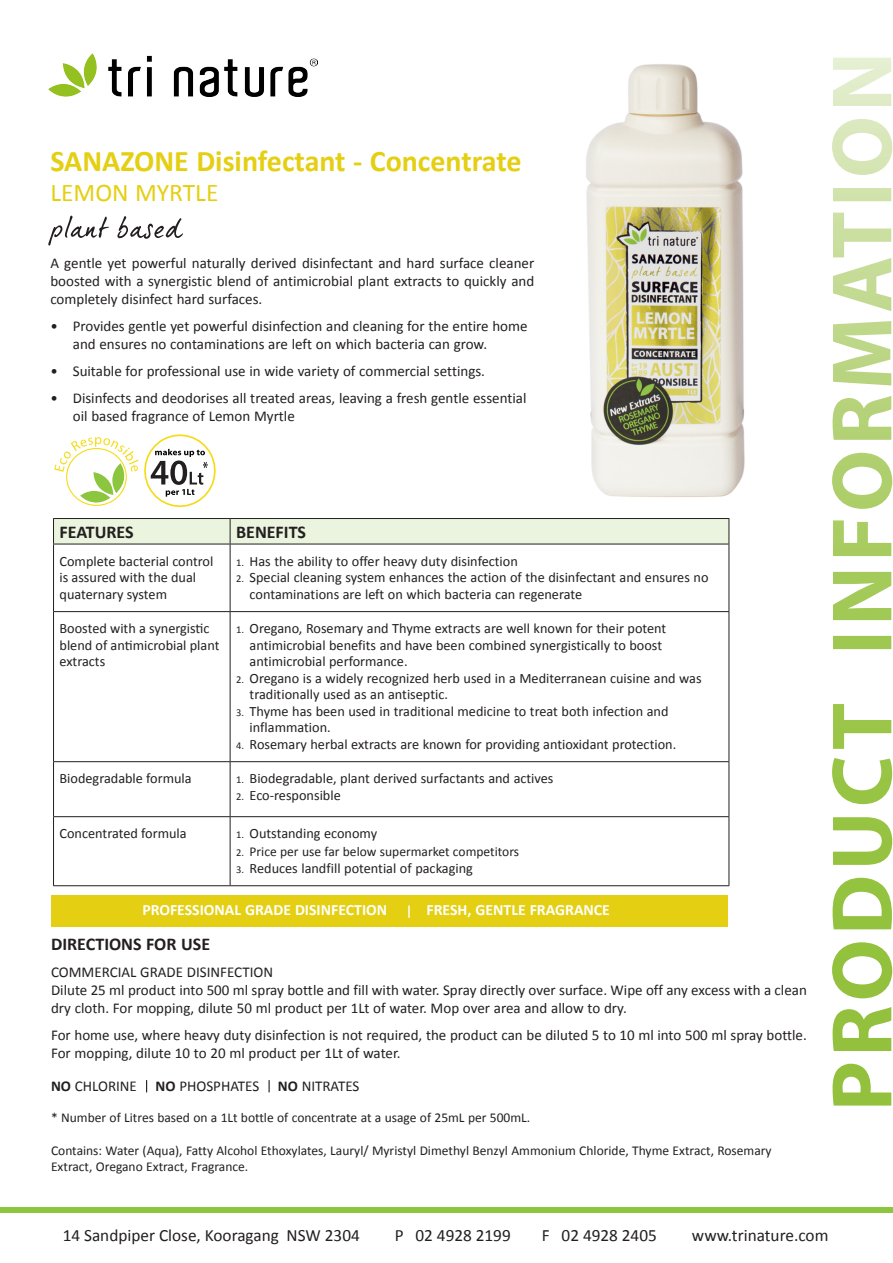
<style>
.page{position:relative;width:893px;height:1263px;background:#fff}
.page>*{position:absolute;margin:0;border:0;box-sizing:border-box;transform-origin:0 0}
.t1{font:700 30px "Calibri";color:#e4cf12}
.t2{font:25.5px "Calibri";color:#e4cf12}
.Paragraph_Style_19{font:700 18px "Calibri";color:#231f20}
.t3{font:17.25px "Calibri";color:#231f20}
.t4{font:700 15.75px "Calibri";color:#fff}
.t5{font:15px/18px "Calibri";color:#231f20}
.t6{font:14.25px/16.5px "Calibri";color:#231f20}
.t7{font:13.5px/16.2px "Calibri";color:#231f20}
.s1{font-size:10.5px}
.s2{font-weight:700}
</style>
<div class="page">
<img style="left:49px;top:53px;width:268px;height:44px">
<div style="left:0;top:1208px;width:893px;height:5px;background:#8bc63e"></div>
<svg style="left:832px;top:119px;width:60px;height:986px"></svg>
<hr style="left:53px;top:544px;width:177px;height:1px;background:#231f20">
<hr style="left:53px;top:544px;width:1px;height:67px;background:#231f20">
<hr style="left:230px;top:544px;width:499px;height:1px;background:#231f20">
<hr style="left:230px;top:544px;width:1px;height:67px;background:#231f20">
<hr style="left:729px;top:544px;width:1px;height:67px;background:#231f20">
<hr style="left:53px;top:611px;width:177px;height:1px;background:#231f20">
<hr style="left:53px;top:612px;width:1px;height:149px;background:#231f20">
<hr style="left:230px;top:611px;width:499px;height:1px;background:#231f20">
<hr style="left:230px;top:612px;width:1px;height:149px;background:#231f20">
<hr style="left:729px;top:612px;width:1px;height:149px;background:#231f20">
<hr style="left:53px;top:761px;width:177px;height:1px;background:#231f20">
<hr style="left:53px;top:762px;width:1px;height:54px;background:#231f20">
<hr style="left:230px;top:761px;width:499px;height:1px;background:#231f20">
<hr style="left:230px;top:762px;width:1px;height:54px;background:#231f20">
<hr style="left:729px;top:762px;width:1px;height:54px;background:#231f20">
<hr style="left:53px;top:816px;width:177px;height:1px;background:#231f20">
<hr style="left:53px;top:817px;width:1px;height:68px;background:#231f20">
<hr style="left:230px;top:816px;width:499px;height:1px;background:#231f20">
<hr style="left:230px;top:817px;width:1px;height:68px;background:#231f20">
<hr style="left:729px;top:817px;width:1px;height:68px;background:#231f20">
<hr style="left:53px;top:885px;width:177px;height:1px;background:#231f20">
<hr style="left:230px;top:885px;width:499px;height:1px;background:#231f20">
<div style="left:51px;top:895px;width:677px;height:32px;background:#e4cf12"></div>
<svg style="left:408px;top:905px;width:2px;height:13px"></svg>
<svg style="left:146px;top:1080px;width:1px;height:12px"></svg>
<svg style="left:269px;top:1080px;width:1px;height:12px"></svg>
<svg style="left:48px;top:216px;width:61px;height:30px"></svg>
<svg style="left:117px;top:216px;width:66px;height:23px"></svg>
<img style="left:586px;top:64px;width:159px;height:429px">
<svg style="left:53px;top:430px;width:677px;height:114px"></svg>
<p class="t1" style="left:50px;top:141px;width:473px">SANAZONE Disinfectant - Concentrate</p>
<p class="t2" style="left:50px;top:177px;width:170px">LEMON MYRTLE</p>
<p class="t5" style="left:50px;top:254px;width:485px;text-align:justify">A gentle yet powerful naturally derived disinfectant and hard surface cleaner boosted with a synergistic blend of antimicrobial plant extracts to quickly and completely disinfect hard surfaces.</p>
<p class="t5" style="left:73px;top:317px;width:456px;text-indent:-22px">• Provides gentle yet powerful disinfection and cleaning for the entire home and ensures no contaminations are left on which bacteria can grow.</p>
<p class="t5" style="left:50px;top:362px;width:436px">• Suitable for professional use in wide variety of commercial settings.</p>
<p class="t5" style="left:73px;top:389px;width:455px;text-indent:-22px">• Disinfects and deodorises all treated areas, leaving a fresh gentle essential oil based fragrance of Lemon Myrtle</p>
<p class="Paragraph_Style_19" style="left:60px;top:520px;width:76px">FEATURES</p>
<p class="Paragraph_Style_19" style="left:236px;top:520px;width:71px">BENEFITS</p>
<p class="t6" style="left:60px;top:553px;width:155px">Complete bacterial control is assured with the dual quaternary system</p>
<p class="t6" style="left:236px;top:553px;width:283px"><span class="s1">1.</span> Has the ability to offer heavy duty disinfection</p>
<p class="t6" style="left:250px;top:569px;width:460px;text-indent:-14px"><span class="s1">2.</span> Special cleaning system enhances the action of the disinfectant and ensures no contaminations are left on which bacteria can regenerate</p>
<p class="t6" style="left:60px;top:620px;width:161px">Boosted with a synergistic blend of antimicrobial plant extracts</p>
<p class="t6" style="left:250px;top:620px;width:418px;text-indent:-14px"><span class="s1">1.</span> Oregano, Rosemary and Thyme extracts are well known for their potent antimicrobial benefits and have been combined synergistically to boost antimicrobial performance.</p>
<p class="t6" style="left:250px;top:670px;width:453px;text-indent:-14px"><span class="s1">2.</span> Oregano is a widely recognized herb used in a Mediterranean cuisine and was traditionally used as an antiseptic.</p>
<p class="t6" style="left:250px;top:703px;width:420px;text-indent:-14px"><span class="s1">3.</span> Thyme has been used in traditional medicine to treat both infection and inflammation.</p>
<p class="t6" style="left:236px;top:736px;width:442px"><span class="s1">4.</span> Rosemary herbal extracts are known for providing antioxidant protection.</p>
<p class="t6" style="left:60px;top:770px;width:134px">Biodegradable formula</p>
<p class="t6" style="left:236px;top:770px;width:319px"><span class="s1">1.</span> Biodegradable, plant derived surfactants and actives</p>
<p class="t6" style="left:236px;top:787px;width:106px"><span class="s1">2.</span> Eco-responsible</p>
<p class="t6" style="left:60px;top:825px;width:129px">Concentrated formula</p>
<p class="t6" style="left:236px;top:825px;width:143px"><span class="s1">1.</span> Outstanding economy</p>
<p class="t7" style="left:236px;top:844px;width:284px"><span class="s1">2.</span> Price per use far below supermarket competitors</p>
<p class="t6" style="left:236px;top:860px;width:238px"><span class="s1">3.</span> Reduces landfill potential of packaging</p>
<p class="t4" style="left:142px;top:900px;width:246px">PROFESSIONAL GRADE DISINFECTION</p>
<p class="t4" style="left:427px;top:900px;width:185px">FRESH, GENTLE FRAGRANCE</p>
<p class="Paragraph_Style_19" style="left:51px;top:932px;width:161px">DIRECTIONS FOR USE</p>
<p class="t5" style="left:51px;top:963px;width:224px">COMMERCIAL GRADE DISINFECTION</p>
<p class="t5" style="left:51px;top:981px;width:757px">Dilute 25 ml product into 500 ml spray bottle and fill with water. Spray directly over surface. Wipe off any excess with a clean dry cloth. For mopping, dilute 50 ml product per 1Lt of water. Mop over area and allow to dry.</p>
<p class="t5" style="left:51px;top:1026px;width:757px">For home use, where heavy duty disinfection is not required, the product can be diluted 5 to 10 ml into 500 ml spray bottle.<br>For mopping, dilute 10 to 20 ml product per 1Lt of water.</p>
<p class="t5" style="left:51px;top:1077px;width:310px"><span class="s2">NO</span> CHLORINE <span class="s2">NO</span> PHOSPHATES <span class="s2">NO</span> NITRATES</p>
<p class="t7" style="left:51px;top:1110px;width:481px">* Number of Litres based on a 1Lt bottle of concentrate at a usage of 25mL per 500mL.</p>
<p class="t7" style="left:51px;top:1142px;width:722px">Contains: Water (Aqua), Fatty Alcohol Ethoxylates, Lauryl/ Myristyl Dimethyl Benzyl Ammonium Chloride, Thyme Extract, Rosemary<br>Extract, Oregano Extract, Fragrance.</p>
<p class="t3" style="left:63px;top:1224px;width:299px">14 Sandpiper Close, Kooragang NSW 2304</p>
<p class="t3" style="left:395px;top:1224px;width:117px">P 02 4928 2199</p>
<p class="t3" style="left:542px;top:1224px;width:116px">F 02 4928 2405</p>
<p class="t3" style="left:692px;top:1224px;width:138px">www.trinature.com</p>
</div>
